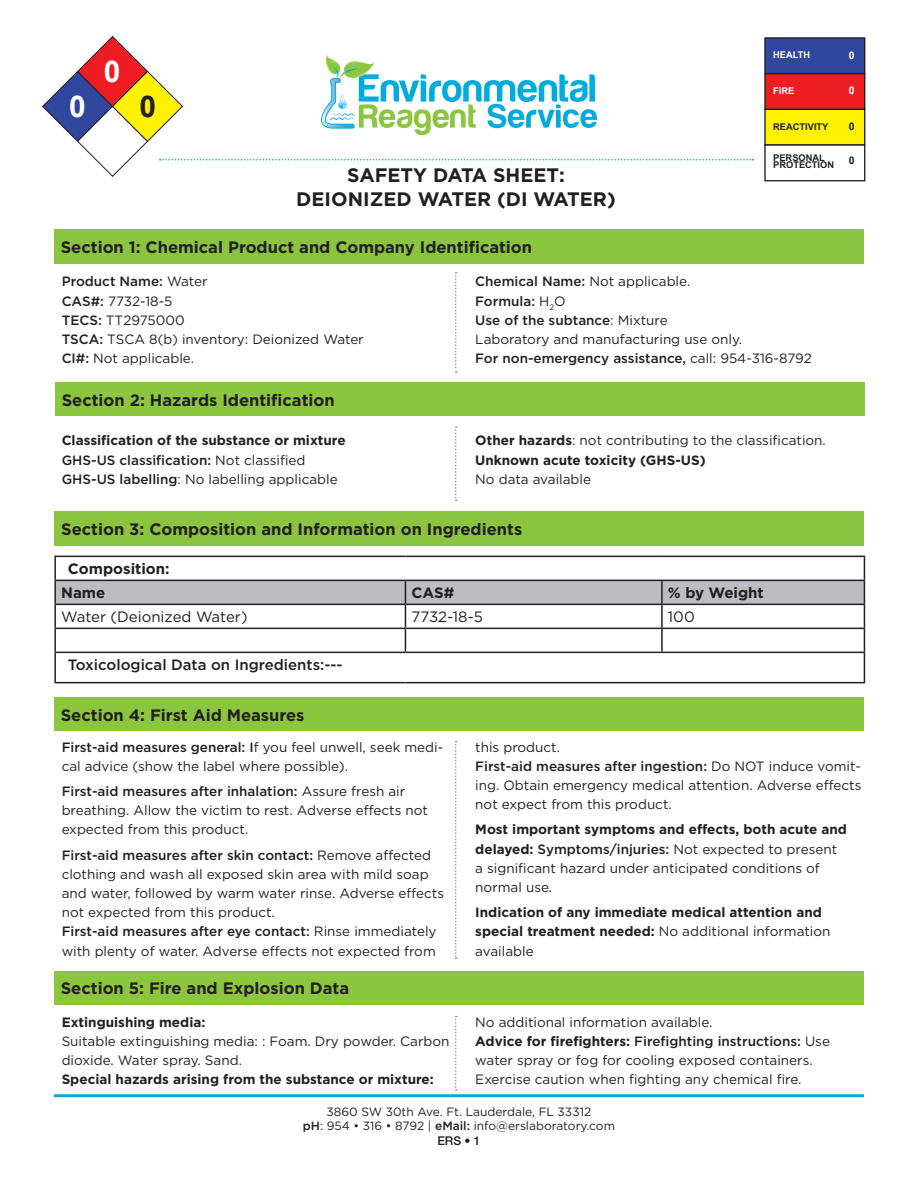
<style>
.page{position:relative;width:918px;height:1188px;background:#fff}
.page>*{position:absolute;margin:0;border:0;box-sizing:border-box;transform-origin:0 0}
.t1{font:700 30px "Arial";color:#fff}
.t2{font:700 30px "Arial";color:#231f20}
.t3{font:700 19.5px/23.4px "Gotham";color:#231f20;text-align:center}
.t4{font:700 16.5px "Gotham";color:#231f20}
.t5{font:500 15px "Gotham";color:#231f20}
.t6{font:15px "Gotham";color:#231f20}
.t7{font:700 15px/24px "Gotham";color:#231f20}
.t8{font:13.5px/19.2px "Gotham";color:#231f20}
.t9{font:700 13.5px/19.2px "Gotham";color:#231f20}
.t10{font:12px/14.4px "Gotham";color:#231f20;text-align:center}
.t11{font:500 12px "Helvetica Neue";color:#231f20}
.t12{font:700 10.5px "Arial";color:#fff}
.t13{font:700 10.5px "Arial";color:#231f20}
.t14{font:700 9.3px/7.5px "Arial";color:#231f20}
.t15{font:700 9.3px "Arial";color:#fff}
.s1{font-weight:500}
.s2{font-weight:400}
.s3{font-weight:700}
</style>
<div class="page">
<hr style="left:54px;top:1094px;width:810px;height:3px;background:#00acdd">
<div style="left:54px;top:230px;width:810px;height:34px;background:#8bc540"></div>
<div style="left:54px;top:511px;width:810px;height:35px;background:#8bc540"></div>
<hr style="left:54px;top:556px;width:351px;height:1px;background:#231f20">
<hr style="left:54px;top:557px;width:2px;height:23px;background:#231f20">
<hr style="left:405px;top:556px;width:257px;height:1px;background:#231f20">
<hr style="left:662px;top:556px;width:203px;height:1px;background:#231f20">
<hr style="left:54px;top:580px;width:351px;height:1px;background:#231f20">
<hr style="left:54px;top:581px;width:2px;height:23px;background:#231f20">
<hr style="left:54px;top:604px;width:351px;height:1px;background:#231f20">
<hr style="left:54px;top:605px;width:2px;height:23px;background:#231f20">
<hr style="left:54px;top:628px;width:351px;height:1px;background:#231f20">
<hr style="left:54px;top:629px;width:2px;height:23px;background:#231f20">
<hr style="left:54px;top:652px;width:351px;height:1px;background:#231f20">
<hr style="left:54px;top:653px;width:2px;height:29px;background:#231f20">
<svg style="left:55px;top:557px;width:810px;height:125px"></svg>
<hr style="left:54px;top:682px;width:351px;height:1px;background:#231f20">
<hr style="left:405px;top:682px;width:257px;height:1px;background:#231f20">
<hr style="left:662px;top:682px;width:203px;height:1px;background:#231f20">
<div style="left:55px;top:383px;width:810px;height:33px;background:#8bc63e"></div>
<div style="left:54px;top:971px;width:810px;height:34px;background:#8bc63e"></div>
<div style="left:54px;top:697px;width:810px;height:34px;background:#8bc63e"></div>
<svg style="left:42px;top:36px;width:711px;height:141px"></svg>
<div style="left:765px;top:38px;width:100px;height:36px;background:#31469d"></div>
<div style="left:764px;top:37px;width:101px;height:37px;border:1px solid #231f20"></div>
<div style="left:765px;top:74px;width:100px;height:35px;background:#ee1d23"></div>
<div style="left:764px;top:73px;width:101px;height:37px;border:1px solid #231f20"></div>
<div style="left:765px;top:109px;width:100px;height:36px;background:#fff101"></div>
<div style="left:764px;top:109px;width:101px;height:37px;border:1px solid #231f20"></div>
<div style="left:764px;top:144px;width:101px;height:37px;border:1px solid #231f20"></div>
<svg style="left:455px;top:272px;width:2px;height:101px"></svg>
<svg style="left:455px;top:741px;width:2px;height:218px"></svg>
<svg style="left:455px;top:426px;width:2px;height:75px"></svg>
<svg style="left:455px;top:1016px;width:2px;height:75px"></svg>
<h1 class="t1" style="left:104px;top:52px;width:18px">0</h1>
<h1 class="t1" style="left:69px;top:86px;width:18px">0</h1>
<h1 class="t2" style="left:140px;top:86px;width:18px">0</h1>
<h2 class="t3" style="left:296px;top:164px;width:321px">SAFETY DATA SHEET:<br>DEIONIZED WATER (DI WATER)</h2>
<p class="t4" style="left:61px;top:237px;width:473px">Section 1: Chemical Product and Company Identification</p>
<p class="t15" style="left:773px;top:49px;width:38px">HEALTH</p>
<p class="t12" style="left:849px;top:48px;width:7px">0</p>
<p class="t12" style="left:849px;top:83px;width:7px">0</p>
<p class="t13" style="left:849px;top:119px;width:7px">0</p>
<p class="t13" style="left:849px;top:154px;width:7px">0</p>
<p class="t15" style="left:773px;top:85px;width:23px">FIRE</p>
<p class="t14" style="left:773px;top:123px;width:57px">REACTIVITY</p>
<p class="t14" style="left:773px;top:154px;width:62px">PERSONAL<br>PROTECTION</p>
<p class="t8" style="left:62px;top:272px;width:304px"><span class="s1">Product Name:</span> Water<br><span class="s1">CAS#:</span> 7732-18-5<br><span class="s1">TECS:</span> TT2975000<br><span class="s1">TSCA:</span> TSCA 8(b) inventory: Deionized Water<br><span class="s1">CI#:</span> Not applicable.</p>
<p class="t8" style="left:475px;top:272px;width:338px"><span class="s1">Chemical Name:</span> Not applicable.<br><span class="s1">Formula:</span> H<sub>2</sub>O<br><span class="s1">Use of the subtance</span>: Mixture<br>Laboratory and manufacturing use only.<br><span class="s1">For non-emergency assistance,</span> call: 954-316-8792</p>
<p class="t4" style="left:62px;top:389px;width:275px">Section 2: Hazards Identification</p>
<p class="t9" style="left:62px;top:431px;width:285px">Classification of the substance or mixture<br><span class="s1">GHS-US classification:</span> <span class="s2">Not classified<br></span><span class="s1">GHS-US labelling</span><span class="s2">: No labelling applicable</span></p>
<p class="t9" style="left:475px;top:431px;width:352px">Other hazards<span class="s2">: not contributing to the classification.<br></span>Unknown acute toxicity (GHS-US)</p>
<p class="t8" style="left:475px;top:469px;width:117px">No data available</p>
<p class="t4" style="left:61px;top:518px;width:463px">Section 3: Composition and Information on Ingredients</p>
<p class="t7" style="left:61px;top:557px;width:110px;text-indent:7px">Composition:<br>Name</p>
<p class="t7" style="left:411px;top:581px;width:44px">CAS#</p>
<p class="t7" style="left:668px;top:581px;width:97px">% by Weight</p>
<p class="t6" style="left:61px;top:607px;width:188px">Water (Deionized Water)</p>
<p class="t6" style="left:411px;top:607px;width:73px">7732-18-5</p>
<p class="t6" style="left:668px;top:607px;width:28px">100</p>
<p class="t5" style="left:68px;top:655px;width:276px">Toxicological Data on Ingredients:---</p>
<p class="t4" style="left:61px;top:704px;width:245px">Section 4: First Aid Measures</p>
<p class="t8" style="left:62px;top:737px;width:383px"><span class="s1">First-aid measures general: I</span>f you feel unwell, seek medi&shy;cal advice (show the label where possible).</p>
<p class="t8" style="left:62px;top:781px;width:368px"><span class="s1">First-aid measures after inhalation:</span> Assure fresh air breathing. Allow the victim to rest. Adverse effects not expected from this product.</p>
<p class="t8" style="left:62px;top:845px;width:384px"><span class="s1">First-aid measures after skin contact:</span> Remove affected clothing and wash all exposed skin area with mild soap and water, followed by warm water rinse. Adverse effects not expected from this product.<br><span class="s1">First-aid measures after eye contact:</span> Rinse immediately with plenty of water. Adverse effects not expected from</p>
<p class="t4" style="left:61px;top:978px;width:290px">Section 5: Fire and Explosion Data</p>
<p class="t9" style="left:62px;top:1012px;width:145px">Extinguishing media:</p>
<p class="t8" style="left:62px;top:1031px;width:389px">Suitable extinguishing media: : Foam. Dry powder. Carbon dioxide. Water spray. Sand.</p>
<p class="t9" style="left:62px;top:1070px;width:374px">Special hazards arising from the substance or mixture:</p>
<p class="t8" style="left:475px;top:737px;width:388px">this product.<br><span class="s1">First-aid measures after ingestion:</span> Do NOT induce vomit&shy;ing. Obtain emergency medical attention. Adverse effects not expect from this product.</p>
<p class="t8" style="left:475px;top:820px;width:373px"><span class="s3">Most important symptoms and effects, both acute and delayed:</span> <span class="s1">Symptoms/injuries:</span> Not expected to present a significant hazard under anticipated conditions of normal use.</p>
<p class="t9" style="left:475px;top:903px;width:357px">Indication of any immediate medical attention and special treatment needed: <span class="s2">No additional information available</span></p>
<p class="t8" style="left:475px;top:1012px;width:356px">No additional information available.<br><span class="s3">Advice for firefighters:</span> <span class="s1">Firefighting instructions:</span> Use water spray or fog for cooling exposed containers.<br>Exercise caution when fighting any chemical fire.</p>
<p class="t10" style="left:303px;top:1104px;width:314px">3860 SW 30th Ave. Ft. Lauderdale, FL 33312<br><span class="s1">pH</span>: 954 • 316 • 8792 | <span class="s1">eMail:</span> info@erslaboratory.com</p>
<p class="t11" style="left:437px;top:1132px;width:45px">ERS • 1</p>
</div>
